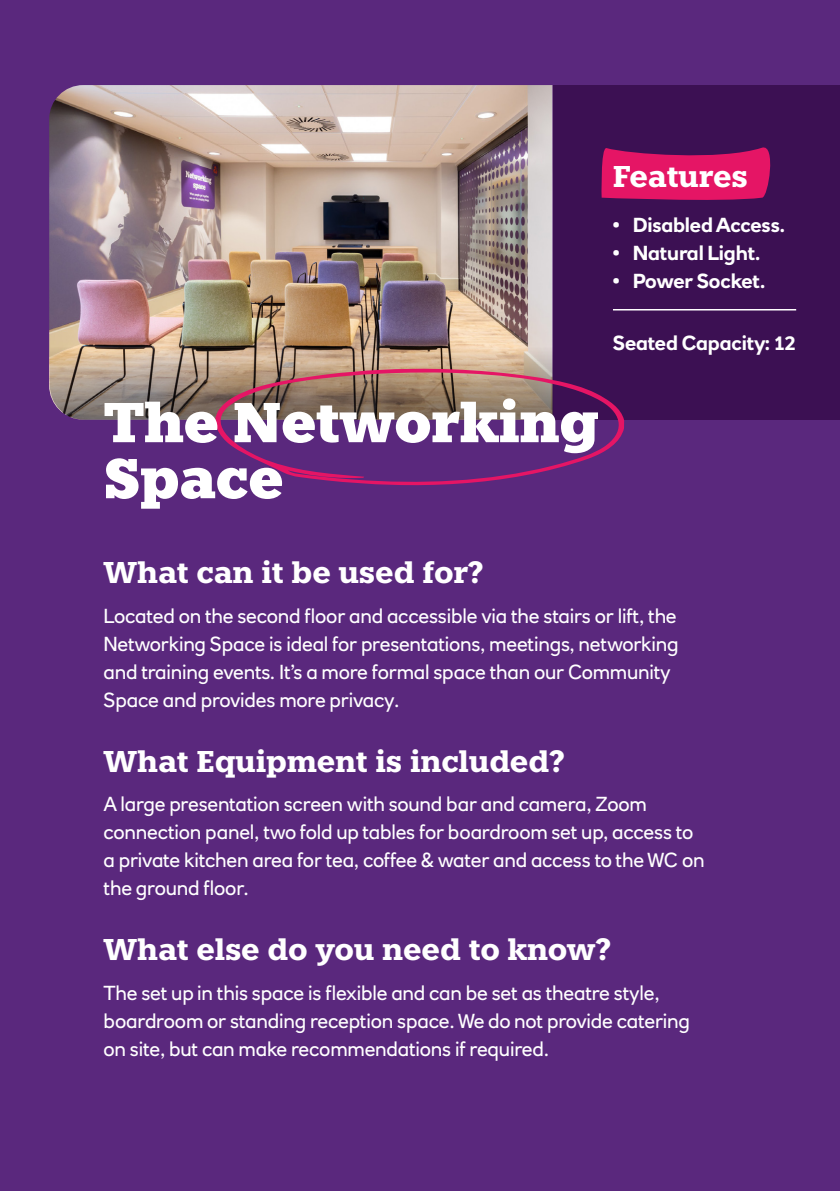
<style>
.page{position:relative;width:840px;height:1191px;background:#fff}
.page>*{position:absolute;margin:0;border:0;box-sizing:border-box;transform-origin:0 0}
.t1{font:900 56px/56px "Knile";letter-spacing:-.01em;color:#fff}
.t2{font:700 30px "Knile";letter-spacing:-.01em;color:#fff}
.t3{font:20px/28px "RN House Sans";letter-spacing:-.01em;color:#fff}
.t4{font:700 20px "RN House Sans";letter-spacing:-.01em;color:#fff}
</style>
<div class="page">
<div style="left:0;top:0;width:839px;height:1191px;background:#5a287d"></div>
<div style="left:553px;top:85px;width:286px;height:335px;background:#3c1053"></div>
<img style="left:50px;top:85px;width:503px;height:335px">
<svg style="left:207px;top:368px;width:417px;height:118px"></svg>
<svg style="left:601px;top:147px;width:170px;height:53px;background:#cc1462"></svg>
<hr style="left:612px;top:309px;width:183px;height:1px;background:#fff">
<h2 class="t2" style="left:612px;top:157px;width:136px">Features</h2>
<p class="t4" style="left:612px;top:213px;width:174px">• Disabled Access.</p>
<p class="t4" style="left:612px;top:241px;width:149px">• Natural Light.</p>
<p class="t4" style="left:612px;top:269px;width:154px">• Power Socket.</p>
<p class="t4" style="left:612px;top:331px;width:184px">Seated Capacity: 12</p>
<h1 class="t1" style="left:103px;top:395px;width:496px">The Networking<br>Space</h1>
<h2 class="t2" style="left:103px;top:553px;width:381px">What can it be used for?</h2>
<p class="t3" style="left:103px;top:601px;width:576px">Located on the second floor and accessible via the stairs or lift, the Networking Space is ideal for presentations, meetings, networking and training events. It’s a more formal space than our Community Space and provides more privacy.</p>
<h2 class="t2" style="left:103px;top:742px;width:463px">What Equipment is included?</h2>
<p class="t3" style="left:103px;top:790px;width:602px">A large presentation screen with sound bar and camera, Zoom connection panel, two fold up tables for boardroom set up, access to a private kitchen area for tea, coffee &amp; water and access to the WC on the ground floor.</p>
<h2 class="t2" style="left:103px;top:930px;width:509px">What else do you need to know?</h2>
<p class="t3" style="left:103px;top:978px;width:587px">The set up in this space is flexible and can be set as theatre style, boardroom or standing reception space. We do not provide catering on site, but can make recommendations if required.</p>
</div>
